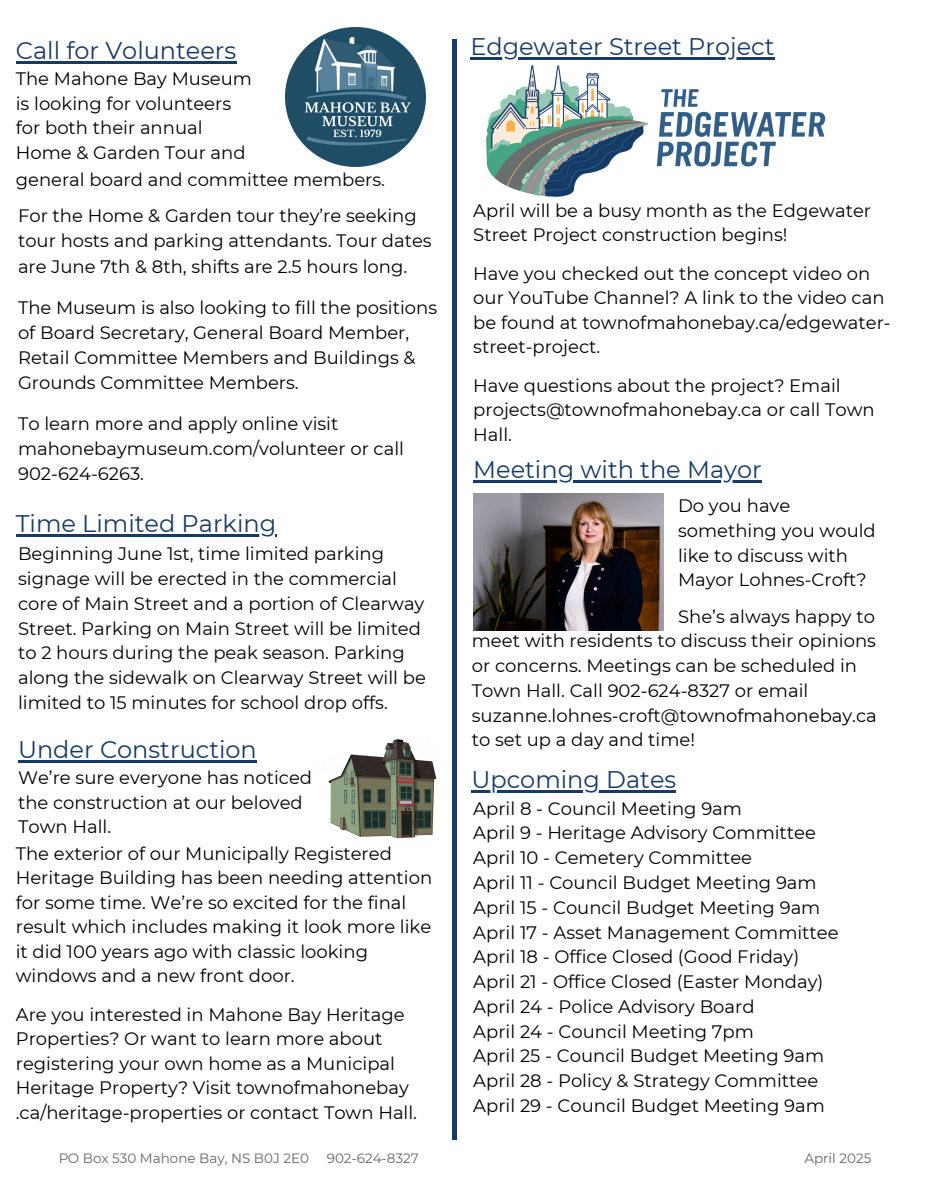
<style>
.page{position:relative;width:927px;height:1186px;background:#fff}
.page>*{position:absolute;margin:0;border:0;box-sizing:border-box;transform-origin:0 0}
.t1{font:24px "Montserrat";color:#173b66}
.t2{font:18px/24.8px "Montserrat";color:#000}
.t3{font:13.5px "Montserrat";color:#000}
</style>
<div class="page">
<hr style="left:453px;top:39px;width:3px;height:1100px;background:#173b66">
<img style="left:473px;top:493px;width:190px;height:137px">
<img style="left:286px;top:27px;width:139px;height:140px">
<img style="left:328px;top:711px;width:129px;height:156px">
<img style="left:486px;top:57px;width:340px;height:140px">
<hr style="left:471px;top:789px;width:205px;height:3px;background:#173b66">
<hr style="left:473px;top:480px;width:288px;height:2px;background:#173b66">
<hr style="left:16px;top:534px;width:260px;height:2px;background:#173b66">
<hr style="left:16px;top:61px;width:220px;height:3px;background:#173b66">
<hr style="left:470px;top:57px;width:304px;height:3px;background:#173b66">
<hr style="left:18px;top:759px;width:239px;height:3px;background:#173b66">
<h2 class="t1" style="left:16px;top:36px;width:222px">Call for Volunteers</h2>
<h1 class="t2" style="left:16px;top:66px;width:238px">The Mahone Bay Museum is looking for volunteers for both their annual<br>Home &amp; Garden Tour and</h1>
<h2 class="t2" style="left:16px;top:167px;width:371px">general board and committee members.</h2>
<p class="t2" style="left:18px;top:203px;width:415px">For the Home &amp; Garden tour they’re seeking tour hosts and parking attendants. Tour dates are June 7th &amp; 8th, shifts are 2.5 hours long.</p>
<h2 class="t2" style="left:18px;top:294px;width:420px">The Museum is also looking to fill the positions of Board Secretary, General Board Member, Retail Committee Members and Buildings &amp; Grounds Committee Members.</h2>
<h2 class="t2" style="left:18px;top:410px;width:387px">To learn more and apply online visit mahonebaymuseum.com/volunteer or call<br>902-624-6263.</h2>
<h2 class="t1" style="left:16px;top:508px;width:262px">Time Limited Parking</h2>
<h2 class="t2" style="left:18px;top:541px;width:409px">Beginning June 1st, time limited parking signage will be erected in the commercial core of Main Street and a portion of Clearway Street. Parking on Main Street will be limited to 2 hours during the peak season. Parking along the sidewalk on Clearway Street will be limited to 15 minutes for school drop offs.</h2>
<h2 class="t1" style="left:18px;top:734px;width:240px">Under Construction</h2>
<p class="t2" style="left:18px;top:764px;width:295px">We’re sure everyone has noticed the construction at our beloved<br>Town Hall.</p>
<p class="t2" style="left:16px;top:840px;width:418px">The exterior of our Municipally Registered Heritage Building has been needing attention for some time. We’re so excited for the final result which includes making it look more like it did 100 years ago with classic looking windows and a new front door.</p>
<h1 class="t2" style="left:16px;top:1001px;width:403px">Are you interested in Mahone Bay Heritage Properties? Or want to learn more about registering your own home as a Municipal Heritage Property? Visit townofmahonebay .ca/heritage-properties or contact Town Hall.</h1>
<p class="t1" style="left:470px;top:32px;width:306px">Edgewater Street Project</p>
<p class="t2" style="left:473px;top:198px;width:399px">April will be a busy month as the Edgewater<br>Street Project construction begins!</p>
<h2 class="t2" style="left:473px;top:261px;width:419px">Have you checked out the concept video on our YouTube Channel? A link to the video can be found at townofmahonebay.ca/edgewater&shy;street-project.</h2>
<h2 class="t2" style="left:473px;top:373px;width:403px">Have questions about the project? Email projects@townofmahonebay.ca or call Town<br>Hall.</h2>
<h2 class="t1" style="left:473px;top:455px;width:290px">Meeting with the Mayor</h2>
<h2 class="t2" style="left:678px;top:493px;width:199px">Do you have something you would like to discuss with<br>Mayor Lohnes-Croft?</h2>
<h2 class="t2" style="left:678px;top:604px;width:198px">She’s always happy to</h2>
<h2 class="t2" style="left:472px;top:628px;width:406px">meet with residents to discuss their opinions or concerns. Meetings can be scheduled in Town Hall. Call 902-624-8327 or email suzanne.lohnes-croft@townofmahonebay.ca to set up a day and time!</h2>
<p class="t1" style="left:471px;top:764px;width:206px">Upcoming Dates</p>
<h2 class="t2" style="left:473px;top:795px;width:367px">April 8 - Council Meeting 9am<br>April 9 - Heritage Advisory Committee April 10 - Cemetery Committee<br>April 11 - Council Budget Meeting 9am April 15 - Council Budget Meeting 9am April 17 - Asset Management Committee April 18 - Office Closed (Good Friday)<br>April 21 - Office Closed (Easter Monday)<br>April 24 - Police Advisory Board<br>April 24 - Council Meeting 7pm<br>April 25 - Council Budget Meeting 9am April 28 - Policy &amp; Strategy Committee April 29 - Council Budget Meeting 9am</h2>
<p class="t3" style="left:58px;top:1149px;width:252px">PO Box 530 Mahone Bay, NS B0J 2E0</p>
<p class="t3" style="left:327px;top:1149px;width:93px">902-624-8327</p>
<p class="t3" style="left:804px;top:1149px;width:68px">April 2025</p>
</div>
